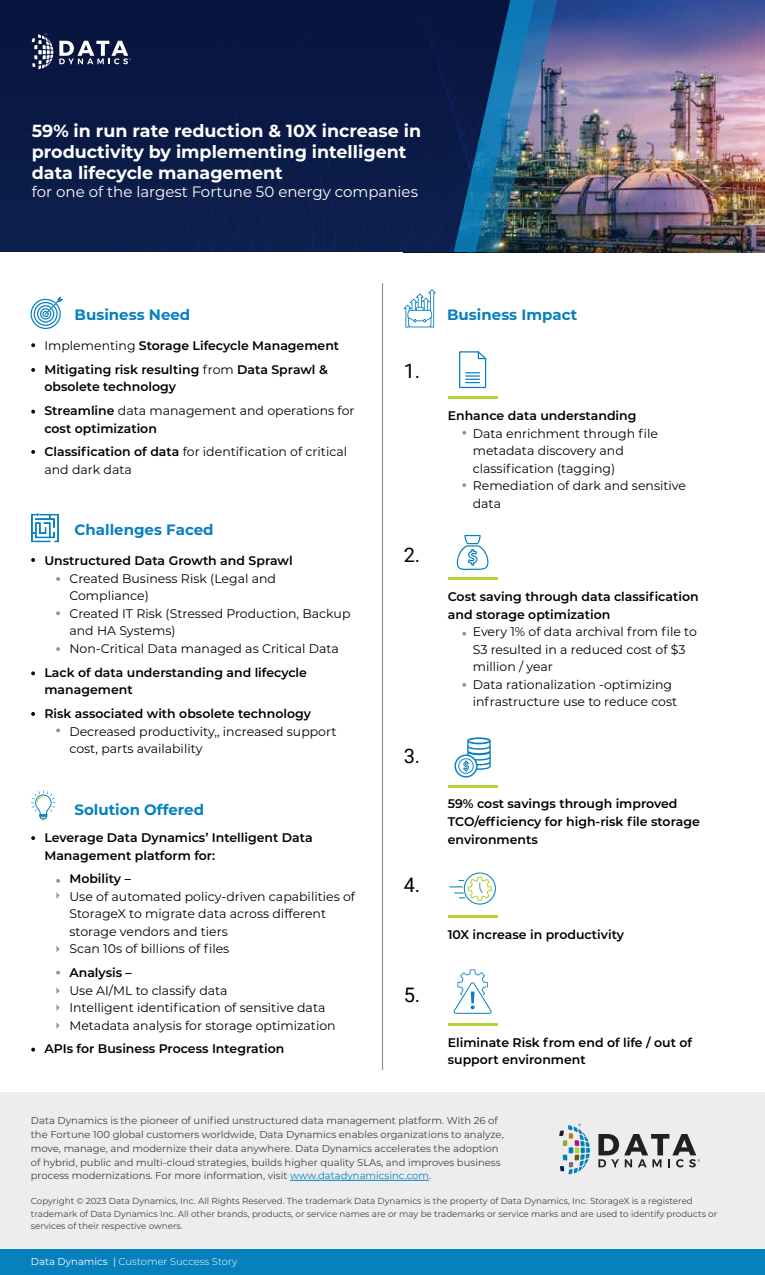
<style>
.page{position:relative;width:765px;height:1275px;background:#fff}
.page>*{position:absolute;margin:0;border:0;box-sizing:border-box;transform-origin:0 0}
.t1{font:20px "Roboto";color:#000}
.t2{font:700 17.5px/21px "Montserrat";color:#fff}
.t3{font:700 15px "Montserrat";color:#0780be}
.t4{font:15px "Montserrat";color:#fff}
.t5{font:12.5px/17.5px "Montserrat";color:#000}
.t6{font:600 12.5px/17.5px "Montserrat";color:#000}
.t7{font:10px/13.8px "Montserrat";color:#414042}
.t8{font:300 10px "Montserrat";color:#fff}
.t9{font:8.75px/12.5px "Montserrat";color:#414042}
.s1{font-weight:400}
.s2{font-weight:600}
.s3{color:#0780be}
</style>
<div class="page">
<img style="left:557px;top:0;width:208px;height:252px">
<img style="left:535px;top:0;width:22px;height:252px">
<img style="left:510px;top:0;width:25px;height:252px">
<svg style="left:0;top:0;width:510px;height:252px;background:#0c204b"></svg>
<div style="left:0;top:1248px;width:765px;height:27px;background:#0780be"></div>
<div style="left:0;top:1092px;width:765px;height:156px;background:#ededed"></div>
<hr style="left:290px;top:1180px;width:139px;height:1px;background:#0780be">
<svg style="left:598px;top:1134px;width:102px;height:33px"></svg>
<svg style="left:559px;top:1123px;width:31px;height:51px"></svg>
<svg style="left:404px;top:289px;width:32px;height:38px"></svg>
<svg style="left:31px;top:513px;width:28px;height:29px"></svg>
<svg style="left:30px;top:296px;width:34px;height:33px"></svg>
<svg style="left:31px;top:368px;width:4px;height:4px"></svg>
<svg style="left:31px;top:410px;width:4px;height:3px"></svg>
<svg style="left:31px;top:450px;width:4px;height:4px"></svg>
<svg style="left:31px;top:343px;width:4px;height:4px"></svg>
<svg style="left:31px;top:558px;width:4px;height:4px"></svg>
<svg style="left:56px;top:577px;width:4px;height:4px"></svg>
<svg style="left:56px;top:611px;width:4px;height:4px"></svg>
<svg style="left:56px;top:647px;width:4px;height:4px"></svg>
<svg style="left:56px;top:728px;width:4px;height:4px"></svg>
<svg style="left:31px;top:671px;width:4px;height:4px"></svg>
<svg style="left:31px;top:712px;width:4px;height:4px"></svg>
<hr style="left:382px;top:283px;width:1px;height:787px;background:#939598">
<svg style="left:31px;top:790px;width:25px;height:31px"></svg>
<svg style="left:56px;top:879px;width:4px;height:4px"></svg>
<svg style="left:56px;top:970px;width:4px;height:4px"></svg>
<svg style="left:31px;top:836px;width:4px;height:4px"></svg>
<svg style="left:31px;top:1047px;width:4px;height:4px"></svg>
<svg style="left:56px;top:892px;width:4px;height:7px"></svg>
<svg style="left:56px;top:987px;width:4px;height:7px"></svg>
<svg style="left:56px;top:1004px;width:4px;height:7px"></svg>
<svg style="left:56px;top:1022px;width:4px;height:7px"></svg>
<svg style="left:56px;top:946px;width:4px;height:6px"></svg>
<svg style="left:462px;top:431px;width:4px;height:4px"></svg>
<svg style="left:462px;top:483px;width:4px;height:4px"></svg>
<hr style="left:448px;top:396px;width:49px;height:3px;background:#b5d336">
<svg style="left:459px;top:351px;width:28px;height:38px"></svg>
<hr style="left:448px;top:915px;width:49px;height:3px;background:#b5d336">
<svg style="left:449px;top:872px;width:47px;height:32px"></svg>
<svg style="left:462px;top:632px;width:4px;height:3px"></svg>
<svg style="left:462px;top:683px;width:4px;height:4px"></svg>
<hr style="left:448px;top:577px;width:49px;height:3px;background:#b5d336">
<svg style="left:457px;top:535px;width:31px;height:35px"></svg>
<hr style="left:448px;top:1023px;width:49px;height:3px;background:#b5d336">
<svg style="left:454px;top:969px;width:38px;height:45px"></svg>
<hr style="left:448px;top:785px;width:49px;height:2px;background:#b5d336">
<svg style="left:454px;top:737px;width:37px;height:40px"></svg>
<h2 class="t2" style="left:32px;top:120px;width:391px">59% in run rate reduction &amp; 10X increase in productivity by implementing intelligent data lifecycle management</h2>
<p class="t4" style="left:32px;top:182px;width:388px">for one of the largest Fortune 50 energy companies</p>
<p class="t3" style="left:75px;top:303px;width:117px">Business Need</p>
<p class="t3" style="left:447px;top:303px;width:132px">Business Impact</p>
<p class="t6" style="left:44px;top:333px;width:296px;line-height:23.8px"><span class="s1">Implementing</span> Storage Lifecycle Management<br>Mitigating risk resulting <span class="s1">from</span> Data Sprawl &amp;</p>
<p class="t5" style="left:44px;top:374px;width:312px;line-height:23.8px"><span class="s2">obsolete technology<br>Streamline</span> data management and operations for</p>
<p class="t6" style="left:44px;top:416px;width:304px;line-height:23.8px">cost optimization<br>Classification of data <span class="s1">for identification of critical</span></p>
<p class="t5" style="left:44px;top:460px;width:89px">and dark data</p>
<p class="t3" style="left:75px;top:519px;width:141px">Challenges Faced</p>
<p class="t6" style="left:44px;top:552px;width:250px">Unstructured Data Growth and Sprawl</p>
<p class="t5" style="left:69px;top:569px;width:283px">Created Business Risk (Legal and<br>Compliance)<br>Created IT Risk (Stressed Production, Backup and HA Systems)<br>Non-Critical Data managed as Critical Data</p>
<p class="t6" style="left:44px;top:663px;width:264px">Lack of data understanding and lifecycle management</p>
<p class="t6" style="left:44px;top:704px;width:268px">Risk associated with obsolete technology</p>
<p class="t5" style="left:69px;top:722px;width:268px">Decreased productivity,, increased support cost, parts availability</p>
<p class="t3" style="left:75px;top:798px;width:131px">Solution Offered</p>
<p class="t6" style="left:44px;top:828px;width:270px">Leverage Data Dynamics’ Intelligent Data<br>Management platform for:</p>
<p class="t6" style="left:69px;top:869px;width:63px">Mobility –</p>
<p class="t5" style="left:69px;top:887px;width:287px">Use of automated policy-driven capabilities of StorageX to migrate data across different storage vendors and tiers<br>Scan 10s of billions of files</p>
<p class="t6" style="left:69px;top:963px;width:64px">Analysis –</p>
<p class="t5" style="left:69px;top:981px;width:268px">Use AI/ML to classify data<br>Intelligent identification of sensitive data<br>Metadata analysis for storage optimization</p>
<p class="t6" style="left:44px;top:1039px;width:241px">APIs for Business Process Integration</p>
<h1 class="t1" style="left:404px;top:357px;width:18px">1.</h1>
<h1 class="t1" style="left:404px;top:541px;width:18px">2.</h1>
<h1 class="t1" style="left:404px;top:742px;width:18px">3.</h1>
<h1 class="t1" style="left:404px;top:871px;width:18px">4.</h1>
<h1 class="t1" style="left:404px;top:981px;width:18px">5.</h1>
<p class="t6" style="left:448px;top:406px;width:190px">Enhance data understanding</p>
<p class="t5" style="left:473px;top:424px;width:215px">Data enrichment through file metadata discovery and classification (tagging)<br>Remediation of dark and sensitive data</p>
<p class="t6" style="left:448px;top:587px;width:252px">Cost saving through data classification and storage optimization</p>
<p class="t5" style="left:473px;top:622px;width:226px">Every 1% of data archival from file to<br>S3 resulted in a reduced cost of $3 million / year<br>Data rationalization -optimizing infrastructure use to reduce cost</p>
<p class="t6" style="left:448px;top:795px;width:254px">59% cost savings through improved<br>TCO/efficiency for high-risk file storage environments</p>
<p class="t6" style="left:448px;top:925px;width:178px">10X increase in productivity</p>
<p class="t6" style="left:448px;top:1033px;width:246px">Eliminate Risk from end of life / out of support environment</p>
<p class="t7" style="left:31px;top:1113px;width:474px">Data Dynamics is the pioneer of unified unstructured data management platform. With 26 of the Fortune 100 global customers worldwide, Data Dynamics enables organizations to analyze, move, manage, and modernize their data anywhere. Data Dynamics accelerates the adoption of hybrid, public and multi-cloud strategies, builds higher quality SLAs, and improves business process modernizations. For more information, visit <span class="s3">www.datadynamicsinc.com</span>.</p>
<p class="t9" style="left:31px;top:1194px;width:688px">Copyright © 2023 Data Dynamics, Inc. All Rights Reserved. The trademark Data Dynamics is the property of Data Dynamics, Inc. StorageX is a registered trademark of Data Dynamics Inc. All other brands, products, or service names are or may be trademarks or service marks and are used to identify products or services of their respective owners.</p>
<p class="t8" style="left:31px;top:1254px;width:208px"><span class="s1">Data Dynamics |</span> Customer Success Story</p>
</div>
